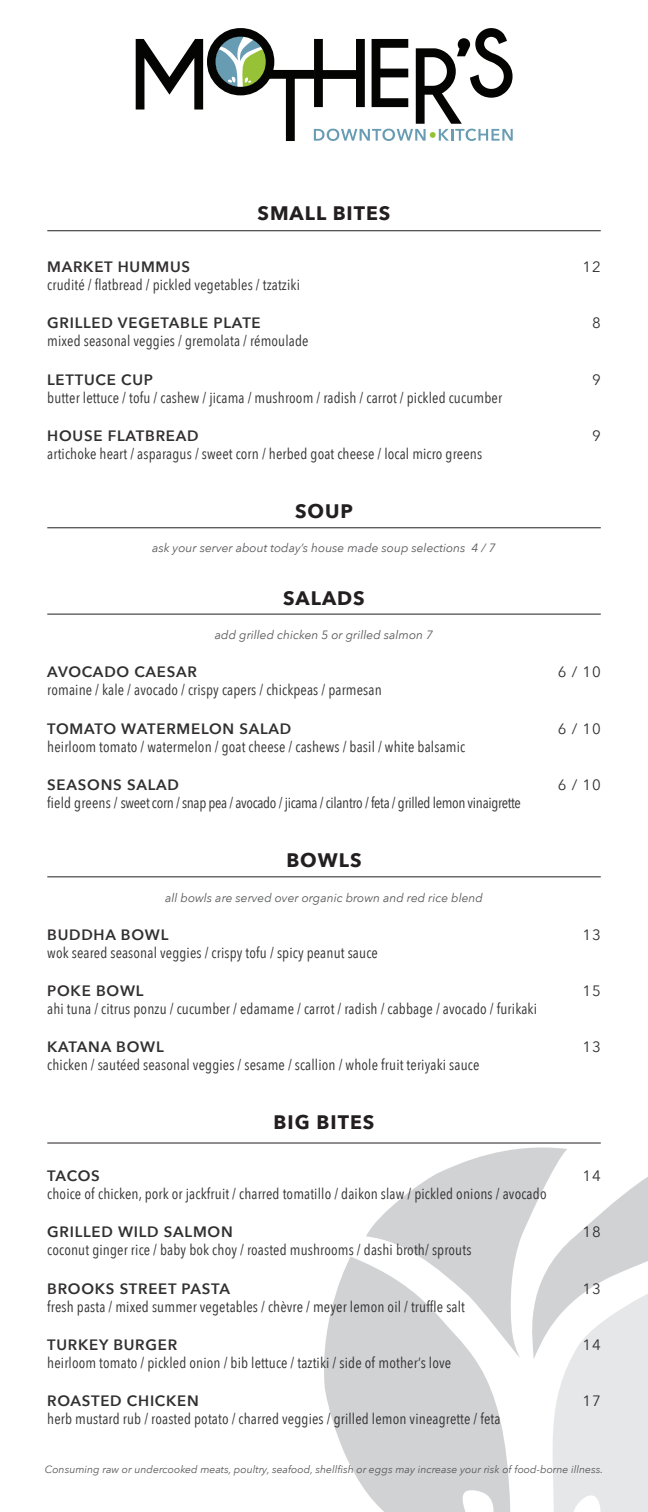
<style>
.page{position:relative;width:648px;height:1512px;background:#fff}
.page>*{position:absolute;margin:0;border:0;box-sizing:border-box;transform-origin:0 0}
.t1{font:700 19.5px "Avenir Next";letter-spacing:.05em;color:#231f20}
.t2{font:15px "Avenir Next Condensed";letter-spacing:.01em;color:#312f30}
.t3{font:600 15px "Avenir Next";letter-spacing:.05em;color:#312f30}
.t4{font:15px "Avenir Next Condensed";letter-spacing:-.02em;color:#312f30}
.t5{font:15px "Avenir Next";letter-spacing:.05em;color:#312f30}
.t6{font:italic 12px "Avenir Next";color:#57585a}
.t7{font:italic 10.5px "Avenir Next";color:#57585a}
</style>
<div class="page">
<svg style="left:324px;top:1257px;width:187px;height:255px;fill:#d1d2d4"></svg>
<svg style="left:456px;top:1488px;width:39px;height:24px"></svg>
<svg style="left:366px;top:1142px;width:201px;height:216px;fill:#d1d2d4"></svg>
<svg style="left:521px;top:1177px;width:127px;height:335px"></svg>
<svg style="left:136px;top:28px;width:377px;height:113px"></svg>
<hr style="left:47px;top:230px;width:554px;height:1px;background:#231f20">
<hr style="left:47px;top:614px;width:554px;height:1px;background:#231f20">
<hr style="left:47px;top:1143px;width:554px;height:1px;background:#231f20">
<hr style="left:47px;top:876px;width:554px;height:1px;background:#231f20">
<hr style="left:47px;top:527px;width:554px;height:1px;background:#231f20">
<h1 class="t1" style="left:258px;top:197px;width:134px">SMALL BITES</h1>
<p class="t3" style="left:47px;top:254px;width:144px">MARKET HUMMUS</p>
<p class="t5" style="left:583px;top:254px;width:20px">12</p>
<p class="t2" style="left:47px;top:272px;width:254px">crudité / flatbread / pickled vegetables / tzatziki</p>
<p class="t3" style="left:47px;top:310px;width:215px">GRILLED VEGETABLE PLATE</p>
<p class="t5" style="left:592px;top:310px;width:10px">8</p>
<p class="t2" style="left:47px;top:328px;width:263px">mixed seasonal veggies / gremolata / rémoulade</p>
<p class="t3" style="left:47px;top:366px;width:107px">LETTUCE CUP</p>
<p class="t5" style="left:592px;top:367px;width:10px">9</p>
<p class="t2" style="left:47px;top:384px;width:456px">butter lettuce / tofu / cashew / jicama / mushroom / radish / carrot / pickled cucumber</p>
<p class="t3" style="left:47px;top:423px;width:153px">HOUSE FLATBREAD</p>
<p class="t5" style="left:592px;top:423px;width:10px">9</p>
<p class="t2" style="left:47px;top:441px;width:437px">artichoke heart / asparagus / sweet corn / herbed goat cheese / local micro greens</p>
<h1 class="t1" style="left:295px;top:494px;width:59px">SOUP</h1>
<p class="t6" style="left:152px;top:538px;width:345px">ask your server about today’s house made soup selections 4 / 7</p>
<h1 class="t1" style="left:283px;top:581px;width:83px">SALADS</h1>
<p class="t6" style="left:215px;top:625px;width:220px">add grilled chicken 5 or grilled salmon 7</p>
<p class="t3" style="left:47px;top:659px;width:151px">AVOCADO CAESAR</p>
<p class="t5" style="left:558px;top:660px;width:44px">6 / 10</p>
<p class="t2" style="left:47px;top:677px;width:336px">romaine / kale / avocado / crispy capers / chickpeas / parmesan</p>
<p class="t3" style="left:47px;top:716px;width:246px">TOMATO WATERMELON SALAD</p>
<p class="t5" style="left:558px;top:716px;width:44px">6 / 10</p>
<p class="t2" style="left:47px;top:734px;width:419px">heirloom tomato / watermelon / goat cheese / cashews / basil / white balsamic</p>
<p class="t3" style="left:47px;top:772px;width:133px">SEASONS SALAD</p>
<p class="t5" style="left:558px;top:772px;width:44px">6 / 10</p>
<p class="t4" style="left:47px;top:790px;width:475px">field greens / sweet corn / snap pea / avocado / jicama / cilantro / feta / grilled lemon vinaigrette</p>
<h1 class="t1" style="left:286px;top:843px;width:77px">BOWLS</h1>
<p class="t6" style="left:165px;top:887px;width:319px">all bowls are served over organic brown and red rice blend</p>
<p class="t3" style="left:47px;top:922px;width:123px">BUDDHA BOWL</p>
<p class="t5" style="left:583px;top:922px;width:20px">13</p>
<p class="t2" style="left:47px;top:940px;width:332px">wok seared seasonal veggies / crispy tofu / spicy peanut sauce</p>
<p class="t3" style="left:47px;top:978px;width:98px">POKE BOWL</p>
<p class="t5" style="left:583px;top:978px;width:20px">15</p>
<p class="t2" style="left:47px;top:996px;width:491px">ahi tuna / citrus ponzu / cucumber / edamame / carrot / radish / cabbage / avocado / furikaki</p>
<p class="t3" style="left:47px;top:1034px;width:118px">KATANA BOWL</p>
<p class="t5" style="left:583px;top:1034px;width:20px">13</p>
<p class="t2" style="left:47px;top:1052px;width:434px">chicken / sautéed seasonal veggies / sesame / scallion / whole fruit teriyaki sauce</p>
<h1 class="t1" style="left:274px;top:1106px;width:102px">BIG BITES</h1>
<p class="t3" style="left:47px;top:1163px;width:54px">TACOS</p>
<p class="t5" style="left:583px;top:1163px;width:20px">14</p>
<p class="t2" style="left:47px;top:1181px;width:501px">choice of chicken, pork or jackfruit / charred tomatillo / daikon slaw / pickled onions / avocado</p>
<p class="t3" style="left:47px;top:1219px;width:187px">GRILLED WILD SALMON</p>
<p class="t5" style="left:583px;top:1219px;width:20px">18</p>
<p class="t2" style="left:47px;top:1237px;width:426px">coconut ginger rice / baby bok choy / roasted mushrooms / dashi broth/ sprouts</p>
<p class="t3" style="left:47px;top:1275px;width:184px">BROOKS STREET PASTA</p>
<p class="t5" style="left:583px;top:1276px;width:20px">13</p>
<p class="t2" style="left:47px;top:1293px;width:419px">fresh pasta / mixed summer vegetables / chèvre / meyer lemon oil / truffle salt</p>
<p class="t3" style="left:47px;top:1332px;width:131px">TURKEY BURGER</p>
<p class="t5" style="left:583px;top:1332px;width:20px">14</p>
<p class="t2" style="left:47px;top:1350px;width:405px">heirloom tomato / pickled onion / bib lettuce / taztiki / side of mother’s love</p>
<p class="t3" style="left:47px;top:1388px;width:153px">ROASTED CHICKEN</p>
<p class="t5" style="left:583px;top:1388px;width:20px">17</p>
<p class="t2" style="left:47px;top:1406px;width:455px">herb mustard rub / roasted potato / charred veggies / grilled lemon vineagrette / feta</p>
<p class="t7" style="left:45px;top:1460px;width:560px">Consuming raw or undercooked meats, poultry, seafood, shellfish or eggs may increase your risk of food-borne illness.</p>
</div>
